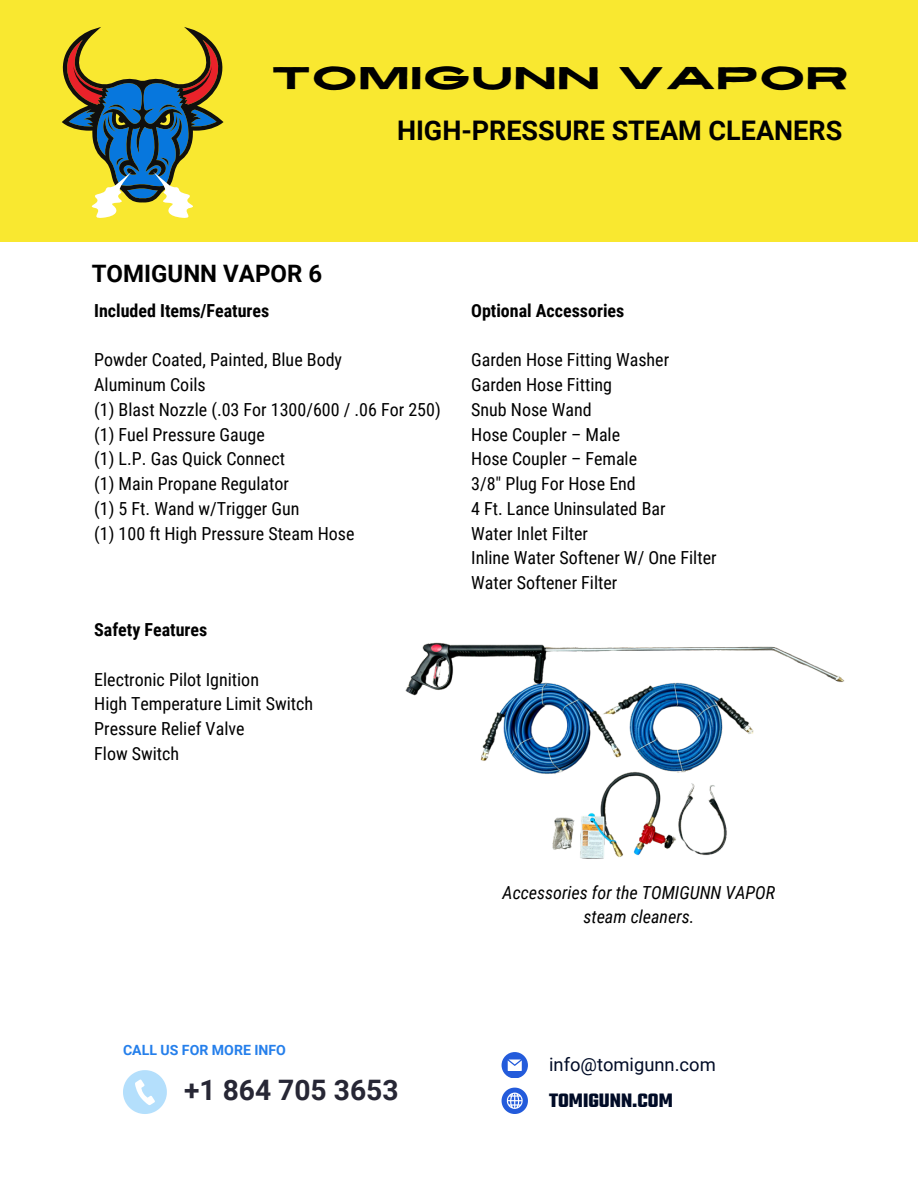
<style>
.page{position:relative;width:918px;height:1188px;background:#fff}
.page>*{position:absolute;margin:0;border:0;box-sizing:border-box;transform-origin:0 0}
.t1{font:expanded 31.5px "Revive 80";letter-spacing:.02em;color:#000}
.t2{font:700 28.2px "Roboto";color:#272735}
.t3{font:700 27px "Roboto";color:#000}
.t4{font:700 24px "Roboto";color:#000}
.t5{font:700 21px "Teko";color:#000b26}
.t6{font:18.45px "Roboto";color:#000b26}
.t7{font:18px/24.8px "Roboto Condensed";color:#000}
.t8{font:700 18px "Roboto Condensed";color:#000}
.t9{font:italic 18px/24.8px "Roboto Condensed";color:#000;text-align:center}
.t10{font:700 14.1px "Roboto";color:#257feb}
</style>
<div class="page">
<svg style="left:123px;top:1070px;width:44px;height:44px"></svg>
<svg style="left:502px;top:1052px;width:25px;height:26px"></svg>
<svg style="left:502px;top:1088px;width:25px;height:25px"></svg>
<img style="left:405px;top:642px;width:440px;height:217px">
<div style="left:0;top:0;width:918px;height:242px;background:#f9e830"></div>
<svg style="left:62px;top:27px;width:161px;height:191px"></svg>
<p class="t1" style="left:271px;top:54px;width:579px">TOMIGUNN VAPOR</p>
<p class="t3" style="left:397px;top:115px;width:447px">HIGH-PRESSURE STEAM CLEANERS</p>
<h5 class="t4" style="left:92px;top:260px;width:232px">TOMIGUNN VAPOR 6</h5>
<h6 class="t8" style="left:94px;top:300px;width:177px">Included Items/Features</h6>
<h5 class="t7" style="left:94px;top:348px;width:348px">Powder Coated, Painted, Blue Body<br>Aluminum Coils<br>(1) Blast Nozzle (.03 For 1300/600 / .06 For 250) (1) Fuel Pressure Gauge<br>(1) L.P. Gas Quick Connect<br>(1) Main Propane Regulator<br>(1) 5 Ft. Wand w/Trigger Gun<br>(1) 100 ft High Pressure Steam Hose</h5>
<h6 class="t8" style="left:94px;top:619px;width:115px">Safety Features</h6>
<p class="t7" style="left:94px;top:667px;width:220px">Electronic Pilot Ignition<br>High Temperature Limit Switch<br>Pressure Relief Valve<br>Flow Switch</p>
<h6 class="t8" style="left:471px;top:300px;width:155px">Optional Accessories</h6>
<h5 class="t7" style="left:471px;top:348px;width:247px">Garden Hose Fitting Washer<br>Garden Hose Fitting<br>Snub Nose Wand<br>Hose Coupler – Male<br>Hose Coupler – Female<br>3/8″ Plug For Hose End<br>4 Ft. Lance Uninsulated Bar<br>Water Inlet Filter<br>Inline Water Softener W/ One Filter<br>Water Softener Filter</h5>
<h1 class="t10" style="left:123px;top:1042px;width:165px">CALL US FOR MORE INFO</h1>
<p class="t2" style="left:184px;top:1074px;width:216px">+1 864 705 3653</p>
<p class="t9" style="left:503px;top:880px;width:274px">Accessories for the TOMIGUNN VAPOR steam cleaners.</p>
<h2 class="t6" style="left:549px;top:1053px;width:168px">info@tomigunn.com</h2>
<h3 class="t5" style="left:549px;top:1087px;width:125px">TOMIGUNN.COM</h3>
</div>
